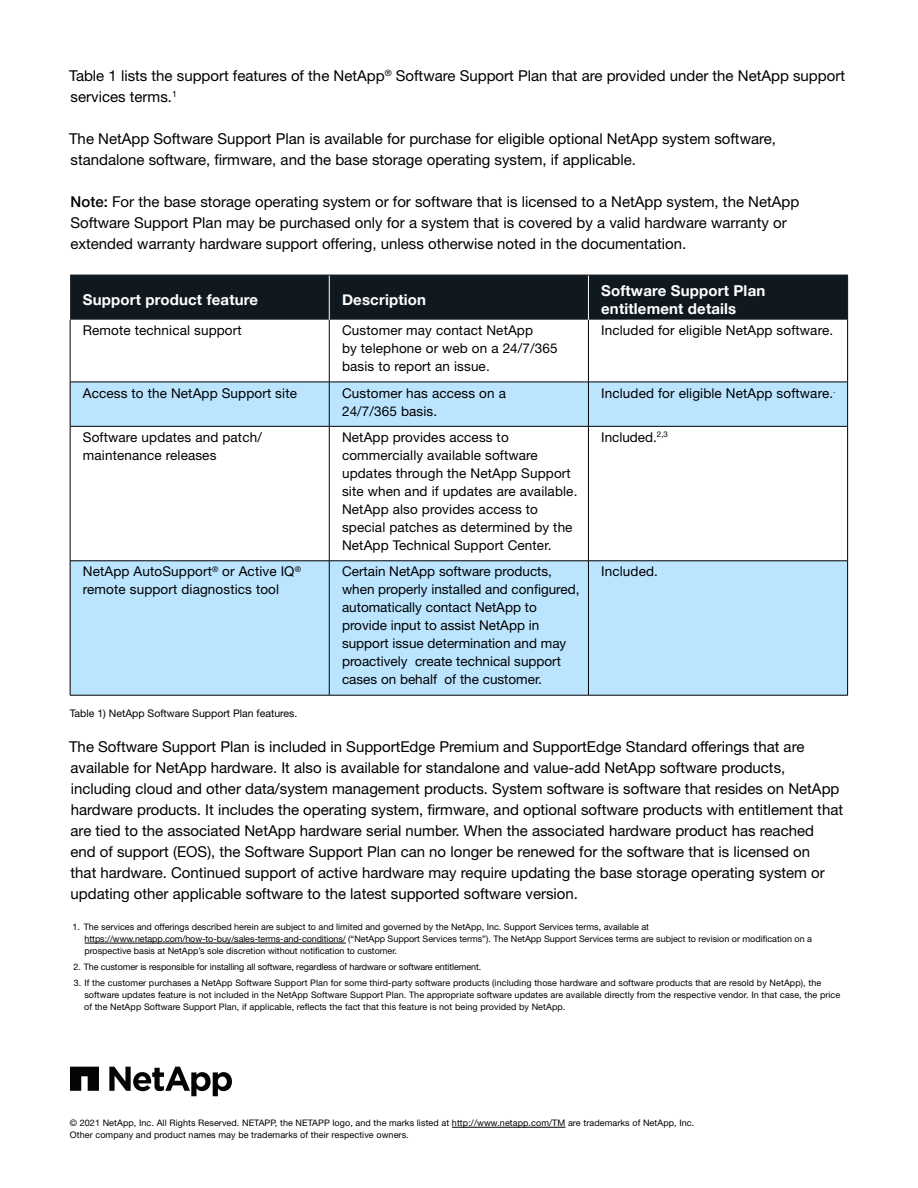
<style>
.page{position:relative;width:918px;height:1188px;background:#fff}
.page>*{position:absolute;margin:0;border:0;box-sizing:border-box;transform-origin:0 0}
.Body_text{font:15px/21px "Helvetica Neue LT Std";color:#000}
.Table_Label_Bold{font:700 15px/18px "Helvetica Neue";letter-spacing:.01em;color:#fff}
.Table_Body{font:13.5px/18px "Helvetica Neue LT Std";letter-spacing:.01em;color:#000}
.Body_text-2{font:10.5px "Helvetica Neue LT Std";color:#000}
.t1{font:9px/12px "Helvetica Neue LT Std";color:#000}
.t2{font:9px/12px "Helvetica Neue LT Pro";letter-spacing:.01em;color:#000}
.t3{font:9px "Helvetica Neue LT Pro";letter-spacing:-.01em;color:#000}
.s1{font-weight:500}
</style>
<div class="page">
<hr style="left:452px;top:1127px;width:113px;height:1px;background:#000">
<svg style="left:109px;top:1067px;width:123px;height:29px"></svg>
<svg style="left:70px;top:1067px;width:29px;height:24px"></svg>
<div style="left:70px;top:276px;width:777px;height:44px;background:#101820"></div>
<svg style="left:71px;top:383px;width:776px;height:312px;fill:#bbe5ff"></svg>
<hr style="left:70px;top:320px;width:1px;height:62px;background:#000">
<hr style="left:329px;top:320px;width:1px;height:62px;background:#000">
<hr style="left:588px;top:320px;width:1px;height:62px;background:#000">
<hr style="left:847px;top:320px;width:1px;height:62px;background:#000">
<hr style="left:70px;top:382px;width:259px;height:1px;background:#000">
<hr style="left:70px;top:382px;width:1px;height:44px;background:#000">
<hr style="left:329px;top:382px;width:259px;height:1px;background:#000">
<hr style="left:329px;top:382px;width:1px;height:44px;background:#000">
<hr style="left:588px;top:382px;width:260px;height:1px;background:#000">
<hr style="left:588px;top:382px;width:1px;height:44px;background:#000">
<hr style="left:847px;top:382px;width:1px;height:44px;background:#000">
<hr style="left:70px;top:426px;width:259px;height:1px;background:#000">
<hr style="left:70px;top:427px;width:1px;height:134px;background:#000">
<hr style="left:329px;top:426px;width:259px;height:1px;background:#000">
<hr style="left:329px;top:427px;width:1px;height:134px;background:#000">
<hr style="left:588px;top:426px;width:260px;height:1px;background:#000">
<hr style="left:588px;top:427px;width:1px;height:134px;background:#000">
<hr style="left:847px;top:427px;width:1px;height:134px;background:#000">
<hr style="left:70px;top:561px;width:259px;height:1px;background:#000">
<hr style="left:70px;top:561px;width:1px;height:134px;background:#000">
<hr style="left:329px;top:561px;width:259px;height:1px;background:#000">
<hr style="left:329px;top:561px;width:1px;height:134px;background:#000">
<hr style="left:588px;top:561px;width:260px;height:1px;background:#000">
<hr style="left:588px;top:561px;width:1px;height:134px;background:#000">
<hr style="left:847px;top:561px;width:1px;height:134px;background:#000">
<hr style="left:70px;top:695px;width:259px;height:1px;background:#000">
<hr style="left:329px;top:695px;width:259px;height:1px;background:#000">
<hr style="left:588px;top:695px;width:260px;height:1px;background:#000">
<hr style="left:329px;top:275px;width:1px;height:45px;background:#fff">
<hr style="left:588px;top:275px;width:1px;height:45px;background:#fff">
<hr style="left:847px;top:275px;width:1px;height:45px;background:#101820">
<hr style="left:70px;top:275px;width:259px;height:1px;background:#101820">
<hr style="left:329px;top:275px;width:259px;height:1px;background:#101820">
<hr style="left:588px;top:275px;width:260px;height:1px;background:#101820">
<hr style="left:85px;top:943px;width:261px;height:1px;background:#000">
<p class="Body_text" style="left:69px;top:65px;width:778px">Table 1 lists the support features of the NetApp<sup>®</sup> Software Support Plan that are provided under the NetApp support services terms.<sup>1</sup></p>
<p class="Body_text" style="left:69px;top:128px;width:708px">The NetApp Software Support Plan is available for purchase for eligible optional NetApp system software, standalone software, firmware, and the base storage operating system, if applicable.</p>
<p class="Body_text" style="left:70px;top:191px;width:731px"><span class="s1">Note:</span> For the base storage operating system or for software that is licensed to a NetApp system, the NetApp<br>Software Support Plan may be purchased only for a system that is covered by a valid hardware warranty or extended warranty hardware support offering, unless otherwise noted in the documentation.</p>
<p class="Table_Label_Bold" style="left:83px;top:290px;width:177px">Support product feature</p>
<p class="Table_Label_Bold" style="left:342px;top:290px;width:85px">Description</p>
<p class="Table_Label_Bold" style="left:601px;top:281px;width:166px">Software Support Plan entitlement details</p>
<p class="Table_Body" style="left:83px;top:321px;width:160px">Remote technical support</p>
<p class="Table_Body" style="left:342px;top:321px;width:217px">Customer may contact NetApp<br>by telephone or web on a 24/7/365 basis to report an issue.</p>
<p class="Table_Body" style="left:601px;top:321px;width:233px">Included for eligible NetApp software.</p>
<p class="Table_Body" style="left:83px;top:384px;width:216px">Access to the NetApp Support site</p>
<p class="Table_Body" style="left:342px;top:384px;width:165px">Customer has access on a<br>24/7/365 basis.</p>
<p class="Table_Body" style="left:601px;top:384px;width:236px">Included for eligible NetApp software.<sup>.</sup></p>
<p class="Table_Body" style="left:83px;top:428px;width:181px">Software updates and patch/ maintenance releases</p>
<p class="Table_Body" style="left:342px;top:428px;width:237px">NetApp provides access to commercially available software updates through the NetApp Support site when and if updates are available.<br>NetApp also provides access to special patches as determined by the NetApp Technical Support Center.</p>
<p class="Table_Body" style="left:601px;top:428px;width:68px">Included.<sup>2,3</sup></p>
<p class="Table_Body" style="left:83px;top:562px;width:220px">NetApp AutoSupport<sup>®</sup> or Active IQ<sup>® </sup>remote support diagnostics tool</p>
<p class="Table_Body" style="left:342px;top:562px;width:239px">Certain NetApp software products, when properly installed and configured, automatically contact NetApp to provide input to assist NetApp in support issue determination and may proactively create technical support cases on behalf of the customer.</p>
<p class="Table_Body" style="left:601px;top:562px;width:58px">Included.</p>
<p class="Body_text-2" style="left:70px;top:707px;width:229px">Table 1) NetApp Software Support Plan features.</p>
<p class="Body_text" style="left:69px;top:736px;width:776px">The Software Support Plan is included in SupportEdge Premium and SupportEdge Standard offerings that are available for NetApp hardware. It also is available for standalone and value-add NetApp software products, including cloud and other data/system management products. System software is software that resides on NetApp hardware products. It includes the operating system, firmware, and optional software products with entitlement that are tied to the associated NetApp hardware serial number. When the associated hardware product has reached<br>end of support (EOS), the Software Support Plan can no longer be renewed for the software that is licensed on<br>that hardware. Continued support of active hardware may require updating the base storage operating system or updating other applicable software to the latest supported software version.</p>
<p class="t1" style="left:84px;top:921px;width:729px;text-indent:-12px">1. The services and offerings described herein are subject to and limited and governed by the NetApp, Inc. Support Services terms, available at https://www.netapp.com/how-to-buy/sales-terms-and-conditions/ (“NetApp Support Services terms”). The NetApp Support Services terms are subject to revision or modification on a prospective basis at NetApp’s sole discretion without notification to customer.</p>
<p class="t3" style="left:74px;top:961px;width:409px">2. The customer is responsible for installing all software, regardless of hardware or software entitlement.</p>
<p class="t2" style="left:84px;top:977px;width:758px;text-indent:-10px">3. If the customer purchases a NetApp Software Support Plan for some third-party software products (including those hardware and software products that are resold by NetApp), the software updates feature is not included in the NetApp Software Support Plan. The appropriate software updates are available directly from the respective vendor. In that case, the price of the NetApp Software Support Plan, if applicable, reflects the fact that this feature is not being provided by NetApp.</p>
<p class="t1" style="left:70px;top:1117px;width:626px">© 2021 NetApp, Inc. All Rights Reserved. NETAPP, the NETAPP logo, and the marks listed at http://www.netapp.com/TM are trademarks of NetApp, Inc.<br>Other company and product names may be trademarks of their respective owners.</p>
</div>
